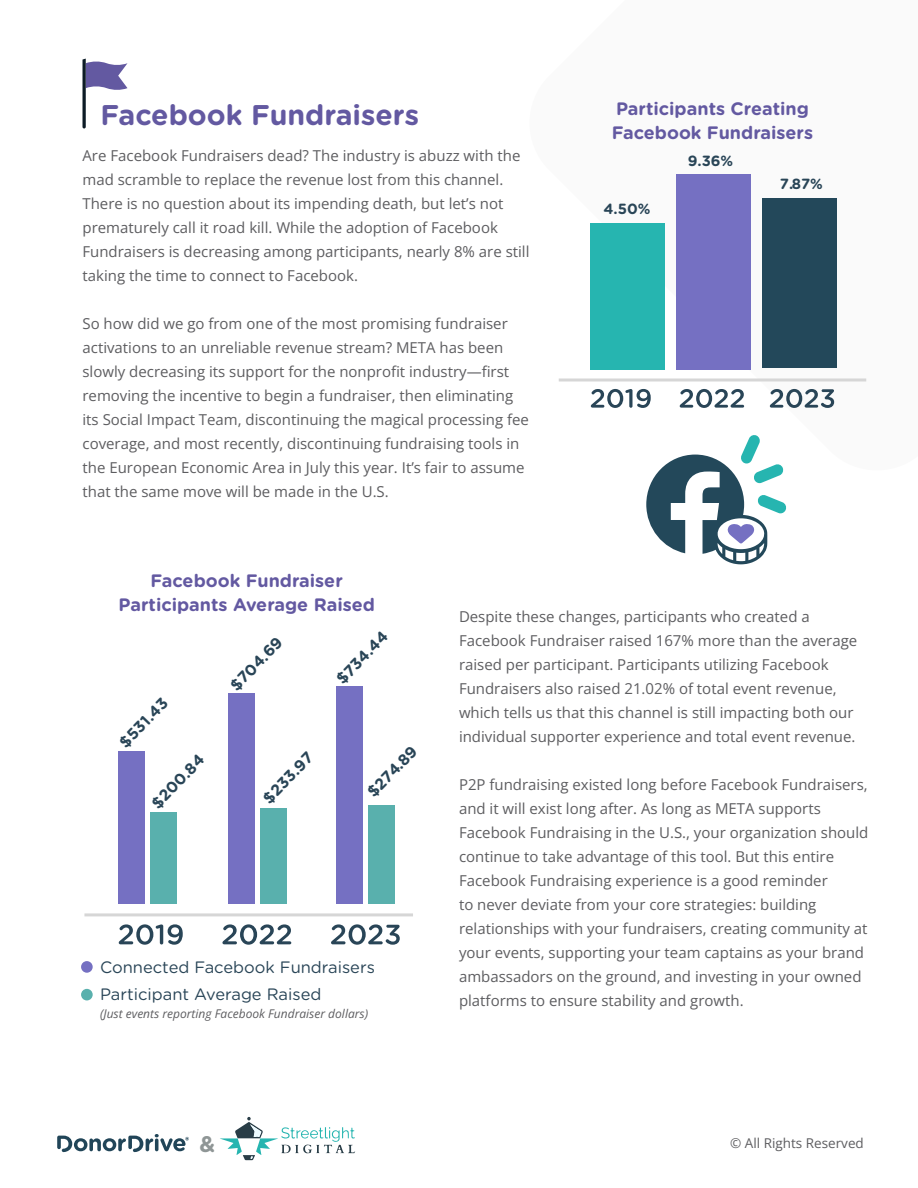
<style>
.page{position:relative;width:918px;height:1188px;background:#fff}
.page>*{position:absolute;margin:0;border:0;box-sizing:border-box;transform-origin:0 0}
.t1{font:700 28.5px "Gotham Rounded";color:#6359a1}
.t2{font:700 22.5px "Gotham Rounded";color:#8f9696}
.t3{font:700 18px/24px "Gotham Rounded";color:#6359a1}
.t4{font:16.5px/27.8px "Gotham Rounded";color:#294557}
.t5{font:700 15.75px "Gotham Rounded";color:#294557}
.t6{font:15px/24px "Open Sans";color:#5d5d60}
.t7{font:700 14.7px "Gotham Rounded";color:#294557}
.t8{font:13.5px "Open Sans";color:#5d5d60}
.t9{font:italic 12px "Open Sans";color:#5d5d60}
</style>
<div class="page">
<svg style="left:57px;top:1134px;width:132px;height:18px"></svg>
<svg style="left:220px;top:1117px;width:135px;height:43px"></svg>
<hr style="left:559px;top:378px;width:307px;height:3px;background:#d6d6d6">
<svg style="left:591px;top:389px;width:60px;height:19px"></svg>
<svg style="left:680px;top:389px;width:64px;height:19px"></svg>
<svg style="left:770px;top:389px;width:64px;height:19px"></svg>
<div style="left:590px;top:223px;width:75px;height:146px;background:#26b5b0"></div>
<div style="left:676px;top:174px;width:75px;height:195px;background:#7570c2"></div>
<div style="left:762px;top:199px;width:74px;height:169px;background:#23485a"></div>
<svg style="left:82px;top:59px;width:45px;height:69px"></svg>
<hr style="left:84px;top:913px;width:329px;height:3px;background:#d6d6d6">
<svg style="left:119px;top:924px;width:64px;height:21px"></svg>
<svg style="left:222px;top:924px;width:69px;height:21px"></svg>
<svg style="left:331px;top:924px;width:69px;height:21px"></svg>
<div style="left:118px;top:751px;width:27px;height:153px;background:#7570c2"></div>
<div style="left:150px;top:812px;width:27px;height:92px;background:#59b0ad"></div>
<div style="left:228px;top:693px;width:27px;height:211px;background:#7570c2"></div>
<div style="left:260px;top:808px;width:27px;height:96px;background:#59b0ad"></div>
<div style="left:336px;top:686px;width:27px;height:218px;background:#7570c2"></div>
<div style="left:368px;top:805px;width:26px;height:99px;background:#59b0ad"></div>
<div style="left:81px;top:961px;width:12px;height:12px;background:#7570c2;border-radius:50%"></div>
<div style="left:81px;top:989px;width:12px;height:11px;background:#59b0ad;border-radius:50%"></div>
<svg style="left:646px;top:435px;width:140px;height:129px"></svg>
<h1 class="t1" style="left:100px;top:94px;width:320px">Facebook Fundraisers</h1>
<p class="t6" style="left:82px;top:144px;width:449px">Are Facebook Fundraisers dead? The industry is abuzz with the mad scramble to replace the revenue lost from this channel.<br>There is no question about its impending death, but let’s not prematurely call it road kill. While the adoption of Facebook Fundraisers is decreasing among participants, nearly 8% are still taking the time to connect to Facebook.</p>
<p class="t6" style="left:82px;top:312px;width:448px">So how did we go from one of the most promising fundraiser activations to an unreliable revenue stream? META has been slowly decreasing its support for the nonprofit industry—first removing the incentive to begin a fundraiser, then eliminating its Social Impact Team, discontinuing the magical processing fee coverage, and most recently, discontinuing fundraising tools in the European Economic Area in July this year. It’s fair to assume that the same move will be made in the U.S.</p>
<p class="t3" style="left:612px;top:96px;width:203px">Participants Creating<br>Facebook Fundraisers</p>
<p class="t7" style="left:603px;top:198px;width:49px">4.50%</p>
<p class="t7" style="left:688px;top:150px;width:47px">9.36%</p>
<p class="t7" style="left:780px;top:173px;width:44px">7.87%</p>
<p class="t3" style="left:119px;top:568px;width:258px;text-align:center">Facebook Fundraiser<br>Participants Average Raised</p>
<p class="t5" style="left:114px;top:737px;width:63px;rotate:-46deg">$531.43</p>
<p class="t5" style="left:146px;top:798px;width:69px;rotate:-46deg">$200.84</p>
<p class="t5" style="left:225px;top:680px;width:69px;rotate:-46deg">$704.69</p>
<p class="t5" style="left:331px;top:673px;width:68px;rotate:-46deg">$734.44</p>
<p class="t5" style="left:258px;top:793px;width:66px;rotate:-46deg">$233.97</p>
<p class="t5" style="left:362px;top:786px;width:66px;rotate:-46deg">$274.89</p>
<p class="t4" style="left:100px;top:952px;width:276px">Connected Facebook Fundraisers<br>Participant Average Raised</p>
<p class="t9" style="left:100px;top:1006px;width:270px">(Just events reporting Facebook Fundraiser dollars)</p>
<p class="t6" style="left:459px;top:604px;width:400px">Despite these changes, participants who created a Facebook Fundraiser raised 167% more than the average raised per participant. Participants utilizing Facebook Fundraisers also raised 21.02% of total event revenue, which tells us that this channel is still impacting both our individual supporter experience and total event revenue.</p>
<p class="t6" style="left:459px;top:772px;width:411px">P2P fundraising existed long before Facebook Fundraisers, and it will exist long after. As long as META supports Facebook Fundraising in the U.S., your organization should continue to take advantage of this tool. But this entire Facebook Fundraising experience is a good reminder<br>to never deviate from your core strategies: building relationships with your fundraisers, creating community at your events, supporting your team captains as your brand ambassadors on the ground, and investing in your owned platforms to ensure stability and growth.</p>
<h2 class="t2" style="left:199px;top:1128px;width:17px">&amp;</h2>
<p class="t8" style="left:730px;top:1134px;width:135px">© All Rights Reserved</p>
</div>
